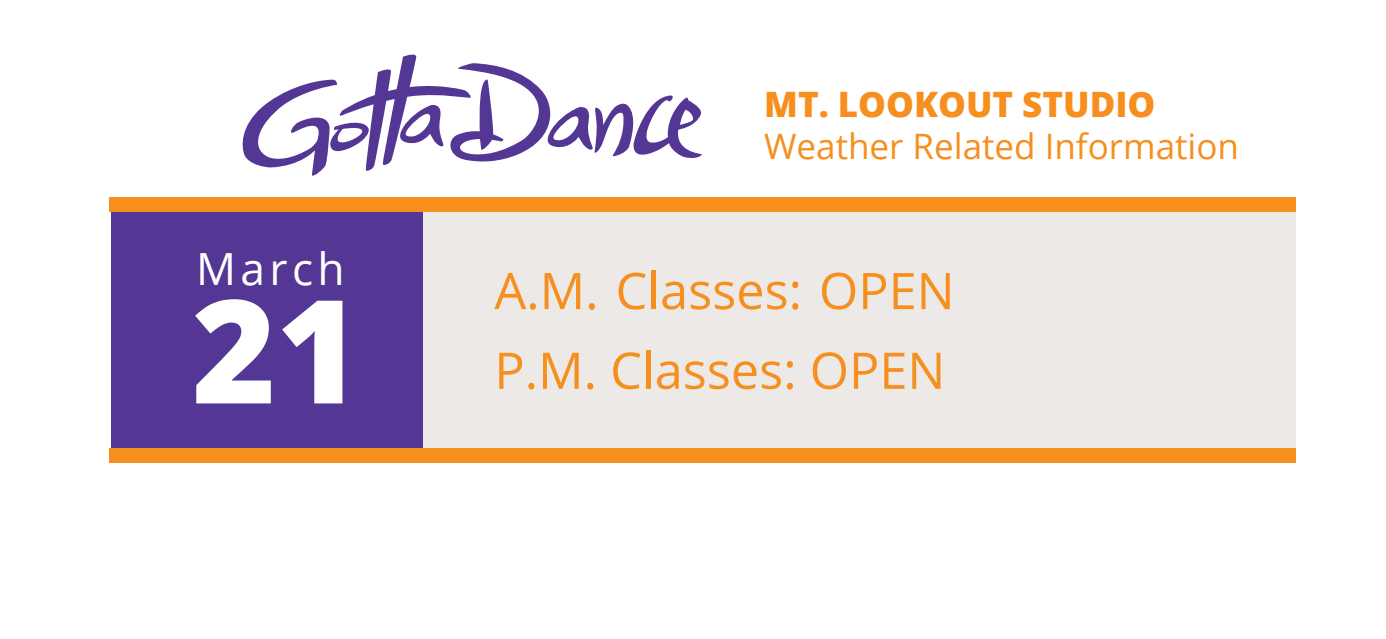
<style>
.page{position:relative;width:1386px;height:639px;background:#fff}
.page>*{position:absolute;margin:0;border:0;box-sizing:border-box;transform-origin:0 0}
.t1{font:800 143.85px "Open Sans";color:#fff}
.t2{font:50.4px/79.6px "Open Sans";color:#f68f1e}
.t3{font:44.27px "Open Sans";letter-spacing:.1em;color:#fff}
.t4{font:35px "Open Sans";color:#f68f1e}
.t5{font:800 35px "Open Sans";color:#f68f1e}
</style>
<div class="page">
<div style="left:111px;top:211px;width:313px;height:239px;background:#543695"></div>
<div style="left:423px;top:211px;width:873px;height:239px;background:#ece9e7"></div>
<svg style="left:242px;top:54px;width:460px;height:122px"></svg>
<div style="left:110px;top:197px;width:1186px;height:14px;background:#f68f1e"></div>
<div style="left:110px;top:448px;width:1186px;height:14px;background:#f68f1e"></div>
<p class="t3" style="left:196px;top:238px;width:150px">March</p>
<h1 class="t1" style="left:192px;top:242px;width:170px">21</h1>
<p class="t5" style="left:764px;top:77px;width:393px">MT. LOOKOUT STUDIO</p>
<p class="t4" style="left:764px;top:122px;width:476px">Weather Related Information</p>
<p class="t2" style="left:494px;top:250px;width:462px">A.M. Classes: OPEN<br>P.M. Classes: OPEN</p>
</div>
